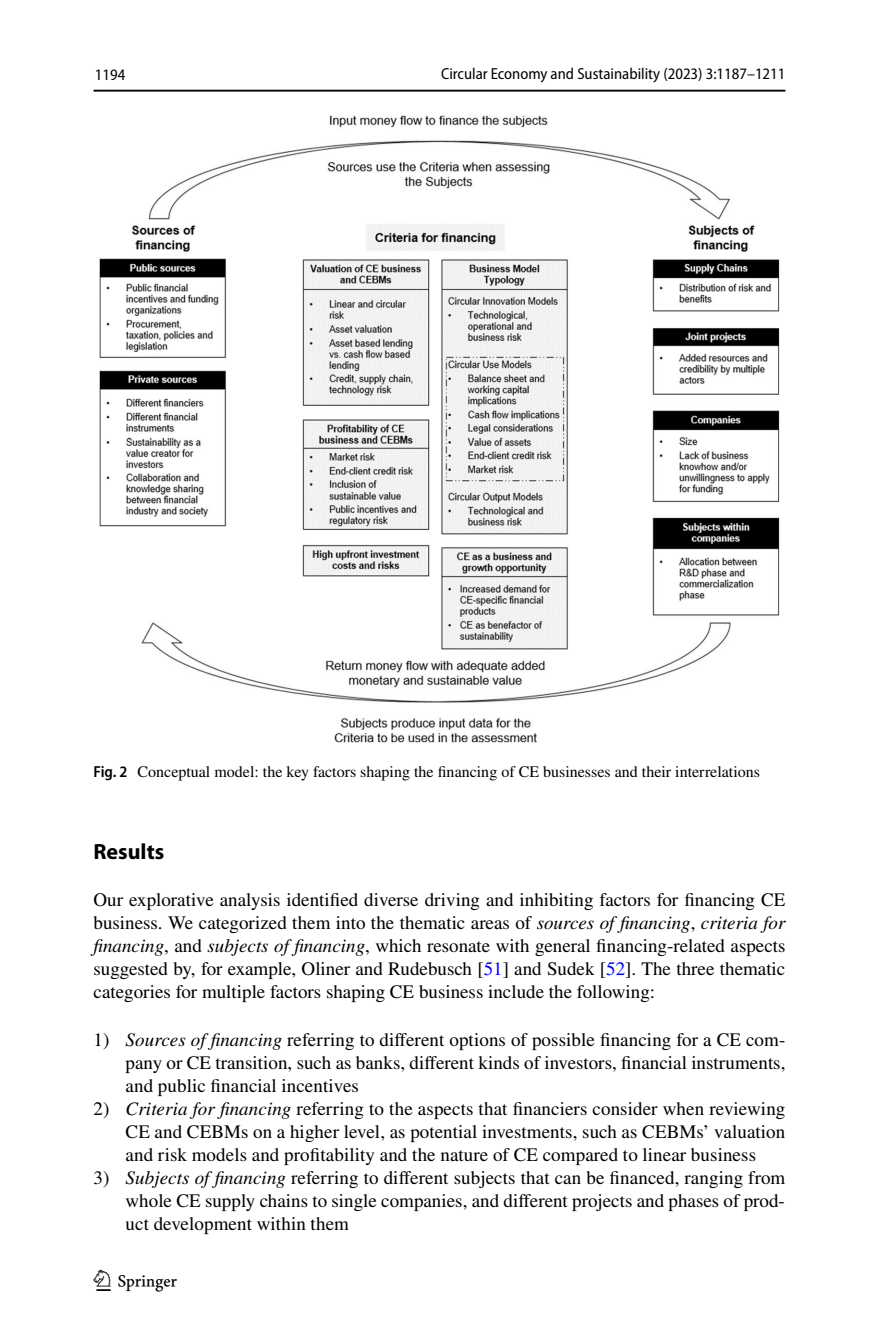
<style>
.page{position:relative;width:879px;height:1333px;background:#fff}
.page>*{position:absolute;margin:0;border:0;box-sizing:border-box;transform-origin:0 0}
.t1{font:30px "Springnew Regular 4";color:#000}
.t2{font:700 22px "Myriad Pro";color:#000}
.t3{font:19px/23px "STIX";color:#000;text-align:justify}
.t4{font:16px "STIX";color:#000}
.t5{font:semi-condensed 16px "Myriad Pro";color:#000}
.s1{font-family:"Myriad Pro";font-weight:600;font-stretch:semi-condensed}
.s2{font-style:italic}
.s3{color:#00f}
</style>
<div class="page">
<hr style="left:94px;top:90px;width:691px;height:2px;background:#000">
<img style="left:99px;top:116px;width:681px;height:626px">
<p class="t5" style="left:95px;top:66px;width:32px">1194</p>
<p class="t5" style="left:441px;top:65px;width:346px">Circular Economy and Sustainability (2023) 3:1187–1211</p>
<p class="t4" style="left:94px;top:761px;width:668px"><span class="s1">Fig. 2</span> Conceptual model: the key factors shaping the financing of CE businesses and their interrelations</p>
<p class="t2" style="left:94px;top:836px;width:72px">Results</p>
<p class="t3" style="left:94px;top:889px;width:693px">Our explorative analysis identified diverse driving and inhibiting factors for financing CE business. We categorized them into the thematic areas of <span class="s2">sources of financing</span>, <span class="s2">criteria for financing</span>, and <span class="s2">subjects of financing</span>, which resonate with general financing-related aspects suggested by, for example, Oliner and Rudebusch [<span class="s3">51</span>] and Sudek [<span class="s3">52</span>]. The three thematic categories for multiple factors shaping CE business include the following:</p>
<p class="t3" style="left:126px;top:1029px;width:661px;text-indent:-32px">1) <span class="s2">Sources of financing</span> referring to different options of possible financing for a CE com&shy;pany or CE transition, such as banks, different kinds of investors, financial instruments, and public financial incentives</p>
<p class="t3" style="left:126px;top:1098px;width:661px;text-indent:-32px">2) <span class="s2">Criteria for financing</span> referring to the aspects that financiers consider when reviewing CE and CEBMs on a higher level, as potential investments, such as CEBMs’ valuation and risk models and profitability and the nature of CE compared to linear business</p>
<p class="t3" style="left:126px;top:1167px;width:661px;text-indent:-32px">3) <span class="s2">Subjects of financing</span> referring to different subjects that can be financed, ranging from whole CE supply chains to single companies, and different projects and phases of prod&shy;uct development within them</p>
<h1 class="t1" style="left:96px;top:1269px;width:83px">1 3</h1>
</div>
